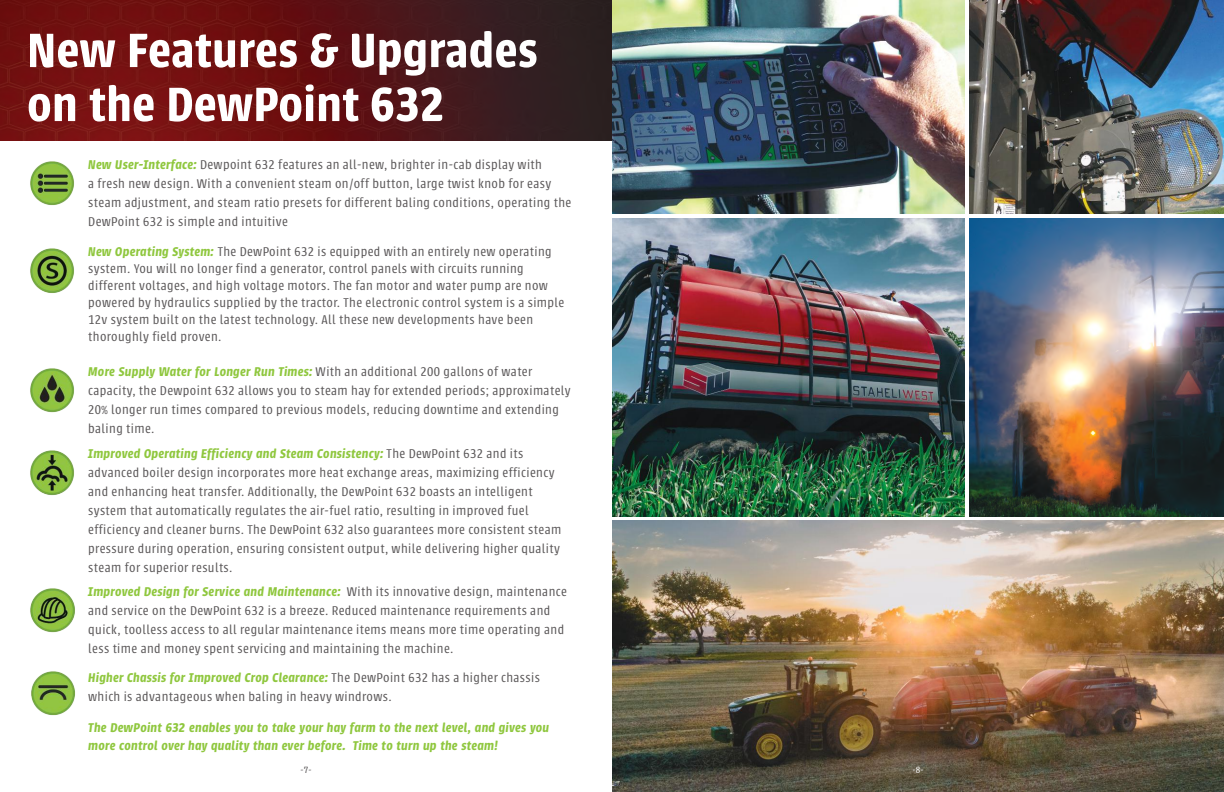
<style>
.page{position:relative;width:1224px;height:792px;background:#fff}
.page>*{position:absolute;margin:0;border:0;box-sizing:border-box;transform-origin:0 0}
.t1{font:600 53px/54px "Urbana";letter-spacing:.01em;color:#fff}
.t2{font:300 14px/19px "Urbana";letter-spacing:.03em;color:#5a5758}
.t3{font:italic 600 14px/18px "Urbana";letter-spacing:.02em;color:#8fc73e}
.t4{font:300 10px "Urbana";color:#5a5758}
.t5{font:300 10px "Urbana";color:#fff}
.s1{font-weight:600;font-style:italic;color:#8fc73e}
</style>
<div class="page">
<img style="left:0;top:0;width:612px;height:140px">
<img style="left:970px;top:0;width:254px;height:214px">
<img style="left:612px;top:521px;width:612px;height:271px">
<svg style="left:612px;top:781px;width:8px;height:5px"></svg>
<img style="left:612px;top:0;width:353px;height:214px">
<img style="left:612px;top:218px;width:353px;height:298px">
<img style="left:970px;top:218px;width:254px;height:298px">
<img style="left:30px;top:248px;width:44px;height:45px">
<img style="left:30px;top:588px;width:45px;height:45px">
<img style="left:30px;top:450px;width:44px;height:46px">
<img style="left:30px;top:368px;width:44px;height:45px">
<img style="left:30px;top:161px;width:44px;height:45px">
<img style="left:31px;top:671px;width:44px;height:45px">
<h1 class="t1" style="left:27px;top:24px;width:512px">New Features &amp; Upgrades on the DewPoint 632</h1>
<p class="t2" style="left:88px;top:155px;width:485px"><span class="s1">New User-Interface:</span> Dewpoint 632 features an all-new, brighter in-cab display with<br>a fresh new design. With a convenient steam on/off button, large twist knob for easy steam adjustment, and steam ratio presets for different baling conditions, operating the DewPoint 632 is simple and intuitive</p>
<p class="t2" style="left:88px;top:244px;width:478px;line-height:17px"><span class="s1">New Operating System:</span> The DewPoint 632 is equipped with an entirely new operating system. You will no longer find a generator, control panels with circuits running different voltages, and high voltage motors. The fan motor and water pump are now powered by hydraulics supplied by the tractor. The electronic control system is a simple 12v system built on the latest technology. All these new developments have been thoroughly field proven.</p>
<p class="t2" style="left:88px;top:362px;width:484px"><span class="s1">More Supply Water for Longer Run Times:</span> With an additional 200 gallons of water capacity, the Dewpoint 632 allows you to steam hay for extended periods; approximately 20% longer run times compared to previous models, reducing downtime and extending baling time.</p>
<p class="t2" style="left:88px;top:444px;width:475px"><span class="s1">Improved Operating Efficiency and Steam Consistency:</span> The DewPoint 632 and its advanced boiler design incorporates more heat exchange areas, maximizing efficiency and enhancing heat transfer. Additionally, the DewPoint 632 boasts an intelligent system that automatically regulates the air-fuel ratio, resulting in improved fuel efficiency and cleaner burns. The DewPoint 632 also guarantees more consistent steam pressure during operation, ensuring consistent output, while delivering higher quality steam for superior results.</p>
<p class="t2" style="left:88px;top:582px;width:480px"><span class="s1">Improved Design for Service and Maintenance:</span> With its innovative design, maintenance and service on the DewPoint 632 is a breeze. Reduced maintenance requirements and quick, toolless access to all regular maintenance items means more time operating and less time and money spent servicing and maintaining the machine.</p>
<p class="t2" style="left:88px;top:668px;width:453px"><span class="s1">Higher Chassis for Improved Crop Clearance:</span> The DewPoint 632 has a higher chassis which is advantageous when baling in heavy windrows.</p>
<p class="t3" style="left:88px;top:719px;width:462px">The DewPoint 632 enables you to take your hay farm to the next level, and gives you more control over hay quality than ever before. Time to turn up the steam!</p>
<p class="t4" style="left:300px;top:764px;width:13px">-7-</p>
<p class="t5" style="left:912px;top:764px;width:13px">-8-</p>
</div>
